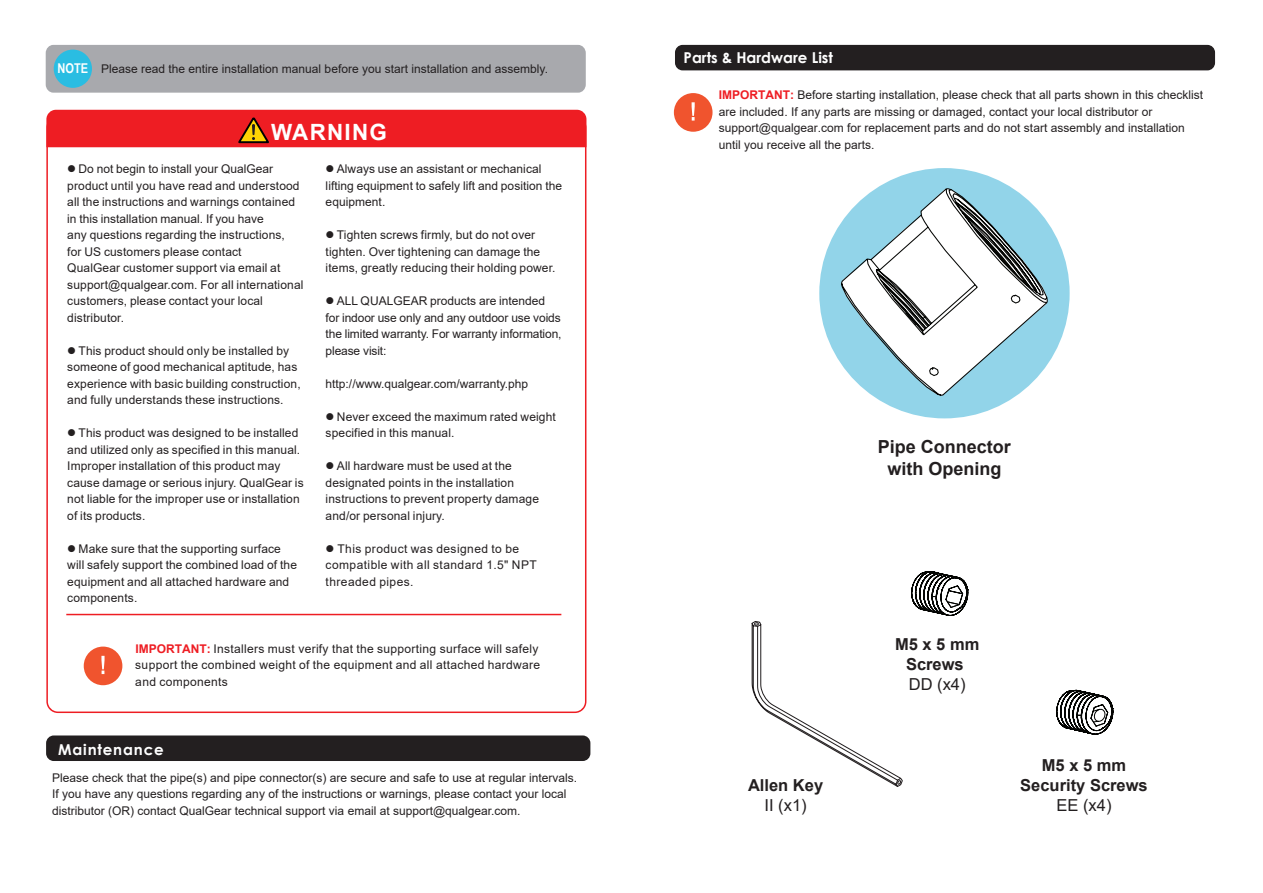
<style>
.page{position:relative;width:1263px;height:893px;background:#fff}
.page>*{position:absolute;margin:0;border:0;box-sizing:border-box;transform-origin:0 0}
.t1{font:700 22.35px "Arial";letter-spacing:.055em;color:#fff}
.t2{font:700 18px/21.6px "Arial";color:#231f20;text-align:center}
.t3{font:700 16.5px/19.8px "Arial";color:#231f20;text-align:center}
.t4{font:16.5px "Arial";color:#231f20}
.t5{font:700 15px "Century Gothic";color:#fff}
.t6{font:700 15px "Century Gothic";letter-spacing:.055em;color:#fff}
.t7{font:12px/16.5px "Arial";letter-spacing:.01em;color:#231f20}
.t8{font:12px/16.5px "Arial";letter-spacing:-.01em;color:#231f20}
.t9{font:12px/16.5px "Arial";letter-spacing:.035em;color:#231f20}
.s1{font-family:"Arial Narrow";font-weight:700;font-size:13.5px;color:#fff}
.s2{font-weight:700;color:#ee1d23}
</style>
<div class="page">
<svg style="left:751px;top:621px;width:152px;height:166px"></svg>
<svg style="left:1056px;top:690px;width:57px;height:45px"></svg>
<svg style="left:911px;top:571px;width:57px;height:45px"></svg>
<div style="left:46px;top:45px;width:540px;height:48px;background:#a8a9ad;border-radius:8px"></div>
<div style="left:54px;top:50px;width:38px;height:38px;background:#2abde2;border-radius:50%"></div>
<div style="left:819px;top:168px;width:251px;height:250px;background:#92d4e9;border-radius:50%"></div>
<svg style="left:840px;top:187px;width:208px;height:210px"></svg>
<div style="left:675px;top:45px;width:540px;height:25px;background:#231f20;border-radius:8px"></div>
<div style="left:674px;top:93px;width:38px;height:39px;background:#f0542e;border-radius:50%"></div>
<svg style="left:692px;top:102px;width:3px;height:19px"></svg>
<div style="left:47px;top:110px;width:539px;height:6px;background:#ee1d23"></div>
<svg style="left:46px;top:116px;width:540px;height:597px"></svg>
<div style="left:46px;top:735px;width:544px;height:26px;background:#231f20;border-radius:8px"></div>
<p class="t7" style="left:57px;top:60px;width:492px"><span class="s1">NOTE</span> Please read the entire installation manual before you start installation and assembly.</p>
<h1 class="t1" style="left:271px;top:117px;width:117px">WARNING</h1>
<p class="t7" style="left:67px;top:161px;width:238px">● Do not begin to install your QualGear product until you have read and understood all the instructions and warnings contained in this installation manual. If you have<br>any questions regarding the instructions,<br>for US customers please contact<br>QualGear customer support via email at support@qualgear.com. For all international customers, please contact your local distributor.</p>
<p class="t7" style="left:67px;top:342px;width:235px">● This product should only be installed by someone of good mechanical aptitude, has experience with basic building construction, and fully understands these instructions.</p>
<p class="t7" style="left:67px;top:425px;width:238px">● This product was designed to be installed and utilized only as specified in this manual.<br>Improper installation of this product may cause damage or serious injury. QualGear is not liable for the improper use or installation of its products.</p>
<p class="t7" style="left:67px;top:540px;width:231px">● Make sure that the supporting surface will safely support the combined load of the equipment and all attached hardware and components.</p>
<p class="t7" style="left:326px;top:161px;width:238px">● Always use an assistant or mechanical lifting equipment to safely lift and position the equipment.</p>
<p class="t7" style="left:326px;top:227px;width:231px">● Tighten screws firmly, but do not over tighten. Over tightening can damage the items, greatly reducing their holding power.</p>
<p class="t8" style="left:326px;top:293px;width:237px">● ALL QUALGEAR products are intended for indoor use only and any outdoor use voids the limited warranty. For warranty information, please visit:</p>
<p class="t7" style="left:326px;top:375px;width:204px">http://www.qualgear.com/warranty.php</p>
<p class="t7" style="left:326px;top:408px;width:232px">● Never exceed the maximum rated weight specified in this manual.</p>
<p class="t7" style="left:326px;top:458px;width:215px">● All hardware must be used at the designated points in the installation instructions to prevent property damage and/or personal injury.</p>
<p class="t9" style="left:326px;top:540px;width:213px">● This product was designed to be compatible with all standard 1.5" NPT threaded pipes.</p>
<p class="t7" style="left:135px;top:640px;width:406px"><span class="s2">IMPORTANT:</span> Installers must verify that the supporting surface will safely support the combined weight of the equipment and all attached hardware and components</p>
<p class="t6" style="left:58px;top:738px;width:107px">Maintenance</p>
<p class="t7" style="left:52px;top:769px;width:526px">Please check that the pipe(s) and pipe connector(s) are secure and safe to use at regular intervals.<br>If you have any questions regarding any of the instructions or warnings, please contact your local distributor (OR) contact QualGear technical support via email at support@qualgear.com.</p>
<p class="t5" style="left:684px;top:46px;width:151px">Parts &amp; Hardware List</p>
<p class="t7" style="left:719px;top:87px;width:486px"><span class="s2">IMPORTANT:</span> Before starting installation, please check that all parts shown in this checklist are included. If any parts are missing or damaged, contact your local distributor or support@qualgear.com for replacement parts and do not start assembly and installation until you receive all the parts.</p>
<h2 class="t2" style="left:878px;top:436px;width:135px">Pipe Connector with Opening</h2>
<h3 class="t3" style="left:748px;top:775px;width:77px">Allen Key</h3>
<h3 class="t4" style="left:764px;top:793px;width:44px">II (x1)</h3>
<h3 class="t3" style="left:895px;top:635px;width:86px">M5 x 5 mm<br>Screws</h3>
<h3 class="t4" style="left:909px;top:673px;width:58px">DD (x4)</h3>
<h3 class="t3" style="left:1020px;top:755px;width:129px">M5 x 5 mm<br>Security Screws</h3>
<h3 class="t4" style="left:1056px;top:793px;width:57px">EE (x4)</h3>
</div>
